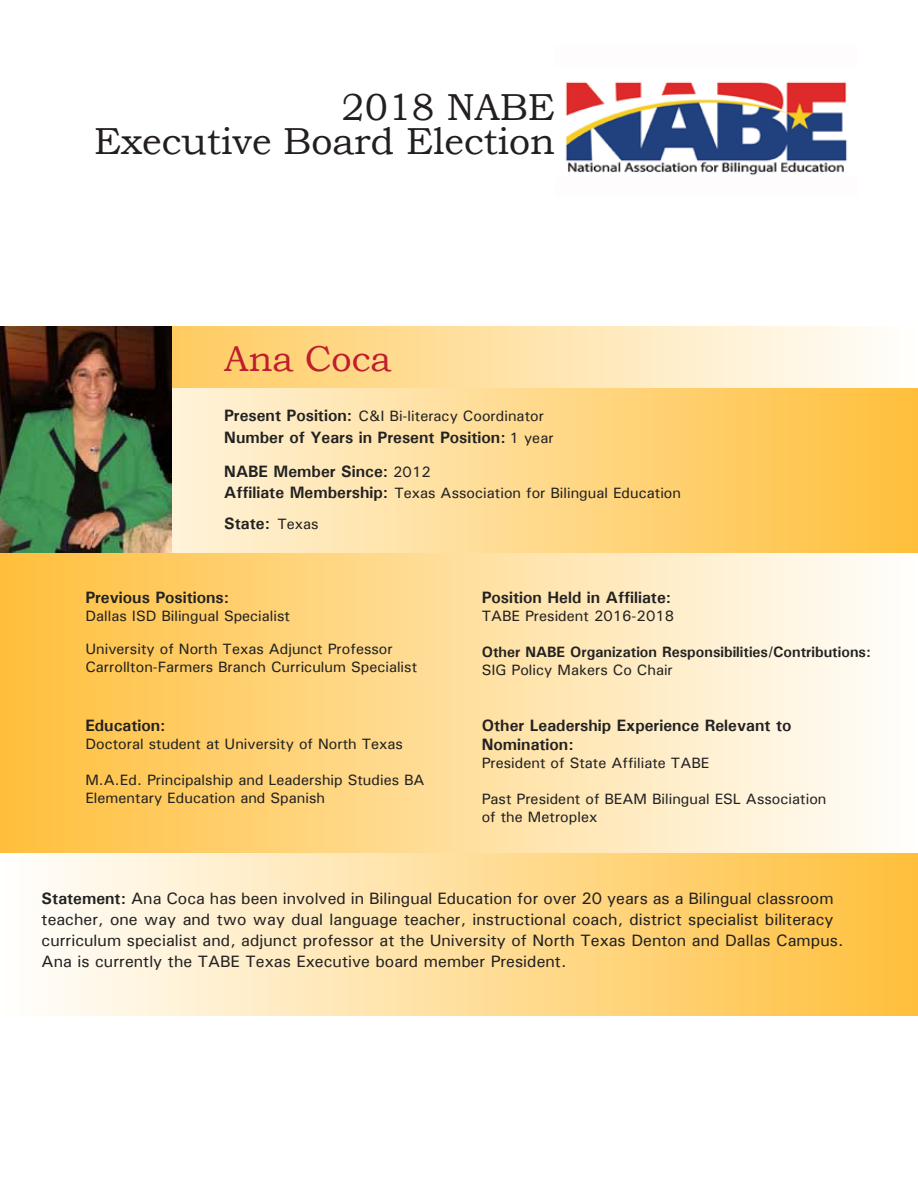
<style>
.page{position:relative;width:918px;height:1188px;background:#fff}
.page>*{position:absolute;margin:0;border:0;box-sizing:border-box;transform-origin:0 0}
.t1{font:37.65px/34.5px "Bookman Old Style";color:#231f20;text-align:right}
.t2{font:36px "Bookman Old Style";color:#be1e2d}
.t3{font:16.5px/21px "Univers";color:#222}
.t4{font:700 16.5px/19.8px "Univers";color:#222}
.t5{font:15px/18px "Univers";color:#222}
.t6{font:700 15px "Univers";color:#222}
.s1{font-weight:700;font-size:16.5px}
.s2{font-weight:400;font-size:15px}
.s3{font-weight:700}
</style>
<div class="page">
<svg style="left:171px;top:327px;width:701px;height:61px;background:#fee3aa"></svg>
<svg style="left:171px;top:388px;width:747px;height:165px;background:#fed88a"></svg>
<div style="left:1px;top:851px;width:917px;height:164px;background:linear-gradient(to right,#fff,#ffbf3b)"></div>
<div style="left:1px;top:553px;width:917px;height:300px;background:linear-gradient(to right,#ffbf3b,#fff)"></div>
<img style="left:565px;top:82px;width:282px;height:94px">
<img style="left:0;top:327px;width:171px;height:226px">
<h1 class="t1" style="left:94px;top:90px;width:462px">2018 NABE<br>Executive Board Election</h1>
<h2 class="t2" style="left:224px;top:338px;width:169px">Ana Coca</h2>
<p class="t5" style="left:224px;top:407px;width:321px"><span class="s1">Present Position:</span> C&amp;I Bi-literacy Coordinator</p>
<p class="t4" style="left:224px;top:427px;width:331px">Number of Years in Present Position: <span class="s2">1 year</span></p>
<p class="t4" style="left:224px;top:461px;width:208px">NABE Member Since: <span class="s2">2012</span></p>
<p class="t5" style="left:224px;top:484px;width:458px"><span class="s1">Affiliate Membership:</span> Texas Association for Bilingual Education</p>
<p class="t4" style="left:224px;top:513px;width:96px">State: <span class="s2">Texas</span></p>
<p class="t4" style="left:85px;top:587px;width:145px">Previous Positions:</p>
<p class="t5" style="left:85px;top:606px;width:206px">Dallas ISD Bilingual Specialist</p>
<p class="t5" style="left:85px;top:639px;width:333px">University of North Texas Adjunct Professor<br>Carrollton-Farmers Branch Curriculum Specialist</p>
<p class="t4" style="left:85px;top:716px;width:82px">Education:</p>
<p class="t5" style="left:85px;top:735px;width:319px">Doctoral student at University of North Texas</p>
<p class="t5" style="left:85px;top:771px;width:341px">M.A.Ed. Principalship and Leadership Studies BA<br>Elementary Education and Spanish</p>
<p class="t4" style="left:482px;top:587px;width:191px">Position Held in Affiliate:</p>
<p class="t5" style="left:482px;top:606px;width:194px">TABE President 2016-2018</p>
<p class="t6" style="left:482px;top:643px;width:391px">Other NABE Organization Responsibilities/Contributions:</p>
<p class="t5" style="left:482px;top:660px;width:193px">SIG Policy Makers Co Chair</p>
<p class="t4" style="left:482px;top:715px;width:311px">Other Leadership Experience Relevant to<br>Nomination:</p>
<p class="t5" style="left:482px;top:754px;width:229px">President of State Affiliate TABE</p>
<p class="t5" style="left:482px;top:790px;width:346px">Past President of BEAM Bilingual ESL Association of the Metroplex</p>
<p class="t3" style="left:42px;top:888px;width:803px"><span class="s3">Statement:</span> Ana Coca has been involved in Bilingual Education for over 20 years as a Bilingual classroom teacher, one way and two way dual language teacher, instructional coach, district specialist biliteracy curriculum specialist and, adjunct professor at the University of North Texas Denton and Dallas Campus.<br>Ana is currently the TABE Texas Executive board member President.</p>
</div>
